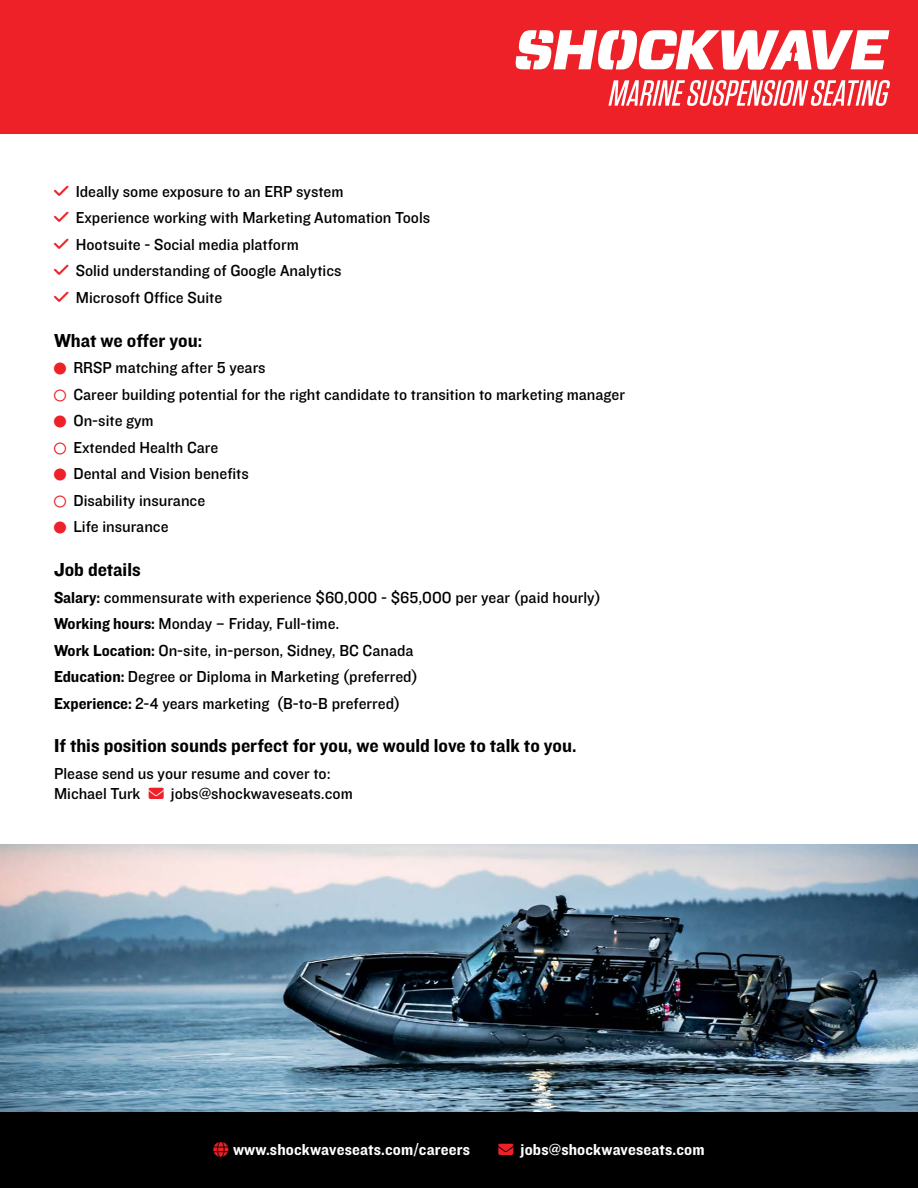
<style>
.page{position:relative;width:918px;height:1188px;background:#fff}
.page>*{position:absolute;margin:0;border:0;box-sizing:border-box;transform-origin:0 0}
.t1{font:19.5px "Knockout HTF51 Middleweight";color:#000}
.t2{font:16.5px/26.5px "Knockout HTF31 Junior Middlewt";color:#000}
.t3{font:16.5px "Knockout HTF51 Middleweight";letter-spacing:.01em;color:#fff}
.s1{color:#ed2127}
.s2{font-family:"Knockout HTF51 Middleweight"}
</style>
<div class="page">
<img style="left:0;top:845px;width:918px;height:267px">
<div style="left:0;top:1112px;width:918px;height:76px;background:#000"></div>
<div style="left:0;top:0;width:918px;height:134px;background:#ed2127"></div>
<svg style="left:515px;top:30px;width:374px;height:40px"></svg>
<svg style="left:608px;top:80px;width:282px;height:26px"></svg>
<p class="t2" style="left:54px;top:178px;width:291px"><span class="s1">✓</span> Ideally some exposure to an ERP system</p>
<p class="t2" style="left:54px;top:205px;width:378px"><span class="s1">✓</span> Experience working with Marketing Automation Tools</p>
<p class="t2" style="left:54px;top:232px;width:246px"><span class="s1">✓</span> Hootsuite - Social media platform</p>
<p class="t2" style="left:54px;top:258px;width:289px"><span class="s1">✓</span> Solid understanding of Google Analytics</p>
<p class="t2" style="left:54px;top:285px;width:170px"><span class="s1">✓</span> Microsoft Office Suite</p>
<p class="t1" style="left:54px;top:330px;width:150px">What we offer you:</p>
<p class="t2" style="left:54px;top:355px;width:573px"><span class="s1">⚪</span> RRSP matching after 5 years<br><span class="s1">⚪</span> Career building potential for the right candidate to transition to marketing manager <span class="s1">⚪</span> On-site gym<br><span class="s1">⚪</span> Extended Health Care<br><span class="s1">⚪</span> Dental and Vision benefits<br><span class="s1">⚪</span> Disability insurance<br><span class="s1">⚪</span> Life insurance</p>
<p class="t1" style="left:54px;top:559px;width:88px">Job details</p>
<p class="t2" style="left:54px;top:584px;width:548px"><span class="s2">Salary:</span> commensurate with experience $60,000 - $65,000 per year (paid hourly)<br><span class="s2">Working hours:</span> Monday – Friday, Full-time.<br><span class="s2">Work Location:</span> On-site, in-person, Sidney, BC Canada<br><span class="s2">Education:</span> Degree or Diploma in Marketing (preferred)<br><span class="s2">Experience:</span> 2-4 years marketing (B-to-B preferred)</p>
<p class="t1" style="left:54px;top:736px;width:524px">If this position sounds perfect for you, we would love to talk to you.</p>
<p class="t2" style="left:54px;top:764px;width:300px;line-height:19.8px">Please send us your resume and cover to:<br>Michael Turk <span class="s1">✉</span> jobs@shockwaveseats.com</p>
<p class="t3" style="left:233px;top:1140px;width:239px">www.shockwaveseats.com/careers</p>
<p class="t3" style="left:498px;top:1140px;width:208px"><span class="s1">✉</span> jobs@shockwaveseats.com</p>
</div>
